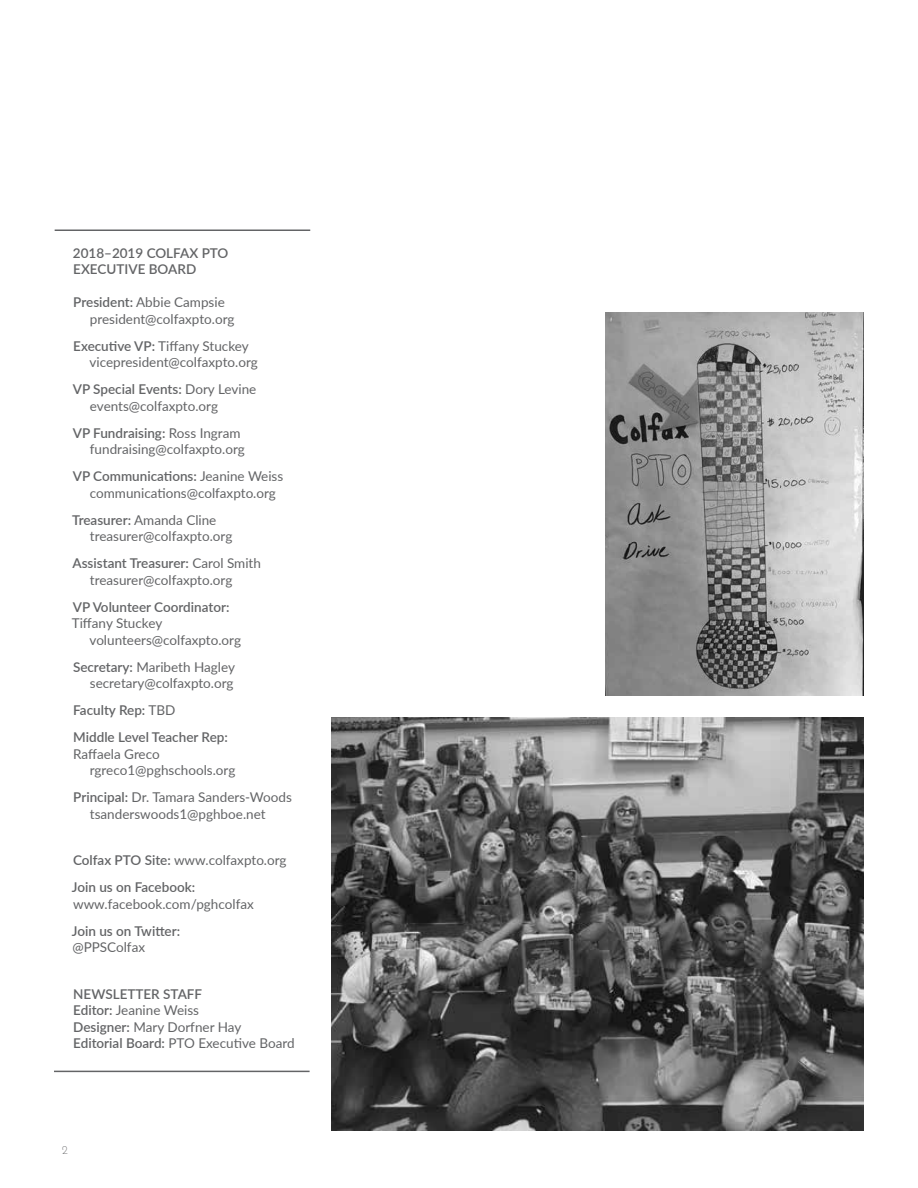
<style>
.page{position:relative;width:918px;height:1188px;background:#fff}
.page>*{position:absolute;margin:0;border:0;box-sizing:border-box;transform-origin:0 0}
.t1{font:13.5px/16.5px "Lato";color:#636466}
.t2{font:600 13.5px/16.5px "Lato";color:#636466}
.t3{font:300 12px "Josefin Sans";color:#636466}
.s1{font-weight:600}
.s2{font-weight:400}
</style>
<div class="page">
<hr style="left:55px;top:230px;width:255px;height:1px;background:#636466">
<hr style="left:54px;top:1071px;width:256px;height:1px;background:#636466">
<img style="left:331px;top:718px;width:533px;height:412px">
<img style="left:605px;top:313px;width:259px;height:382px">
<p class="t2" style="left:73px;top:244px;width:157px">2018–2019 COLFAX PTO<br>EXECUTIVE BOARD</p>
<p class="t1" style="left:90px;top:293px;width:146px;text-indent:-17px"><span class="s1">President:</span> Abbie Campsie president@colfaxpto.org</p>
<p class="t1" style="left:90px;top:337px;width:170px;text-indent:-16px"><span class="s1">Executive VP:</span> Tiffany Stuckey vicepresident@colfaxpto.org</p>
<p class="t1" style="left:90px;top:380px;width:168px;text-indent:-17px"><span class="s1">VP Special Events:</span> Dory Levine events@colfaxpto.org</p>
<p class="t1" style="left:90px;top:424px;width:156px;text-indent:-17px"><span class="s1">VP Fundraising:</span> Ross Ingram fundraising@colfaxpto.org</p>
<p class="t1" style="left:90px;top:467px;width:195px;text-indent:-17px"><span class="s1">VP Communications:</span> Jeanine Weiss communications@colfaxpto.org</p>
<p class="t1" style="left:90px;top:511px;width:144px;text-indent:-18px"><span class="s1">Treasurer:</span> Amanda Cline treasurer@colfaxpto.org</p>
<p class="t1" style="left:90px;top:554px;width:173px;text-indent:-17px"><span class="s1">Assistant Treasurer:</span> Carol Smith treasurer@colfaxpto.org</p>
<p class="t2" style="left:73px;top:598px;width:158px">VP Volunteer Coordinator:</p>
<p class="t1" style="left:90px;top:614px;width:153px;text-indent:-18px">Tiffany Stuckey volunteers@colfaxpto.org</p>
<p class="t1" style="left:73px;top:658px;width:164px;text-align:right"><span class="s1">Secretary:</span> Maribeth Hagley secretary@colfaxpto.org</p>
<p class="t2" style="left:73px;top:696px;width:156px;line-height:27px">Faculty Rep: <span class="s2">TBD<br></span>Middle Level Teacher Rep:</p>
<p class="t1" style="left:90px;top:745px;width:147px;text-indent:-17px">Raffaela Greco rgreco1@pghschools.org</p>
<p class="t1" style="left:90px;top:788px;width:204px;text-indent:-17px"><span class="s1">Principal:</span> Dr. Tamara Sanders-Woods tsanderswoods1@pghboe.net</p>
<p class="t2" style="left:72px;top:846px;width:216px;line-height:27px">Colfax PTO Site: <span class="s2">www.colfaxpto.org<br></span>Join us on Facebook:</p>
<p class="t1" style="left:73px;top:895px;width:182px">www.facebook.com/pghcolfax</p>
<p class="t2" style="left:72px;top:922px;width:110px">Join us on Twitter:</p>
<p class="t1" style="left:72px;top:938px;width:74px">@PPSColfax</p>
<p class="t2" style="left:73px;top:985px;width:223px">NEWSLETTER STAFF<br>Editor: <span class="s2">Jeanine Weiss<br></span>Designer: <span class="s2">Mary Dorfner Hay<br></span>Editorial Board: <span class="s2">PTO Executive Board</span></p>
<p class="t3" style="left:62px;top:1142px;width:8px">2</p>
</div>
